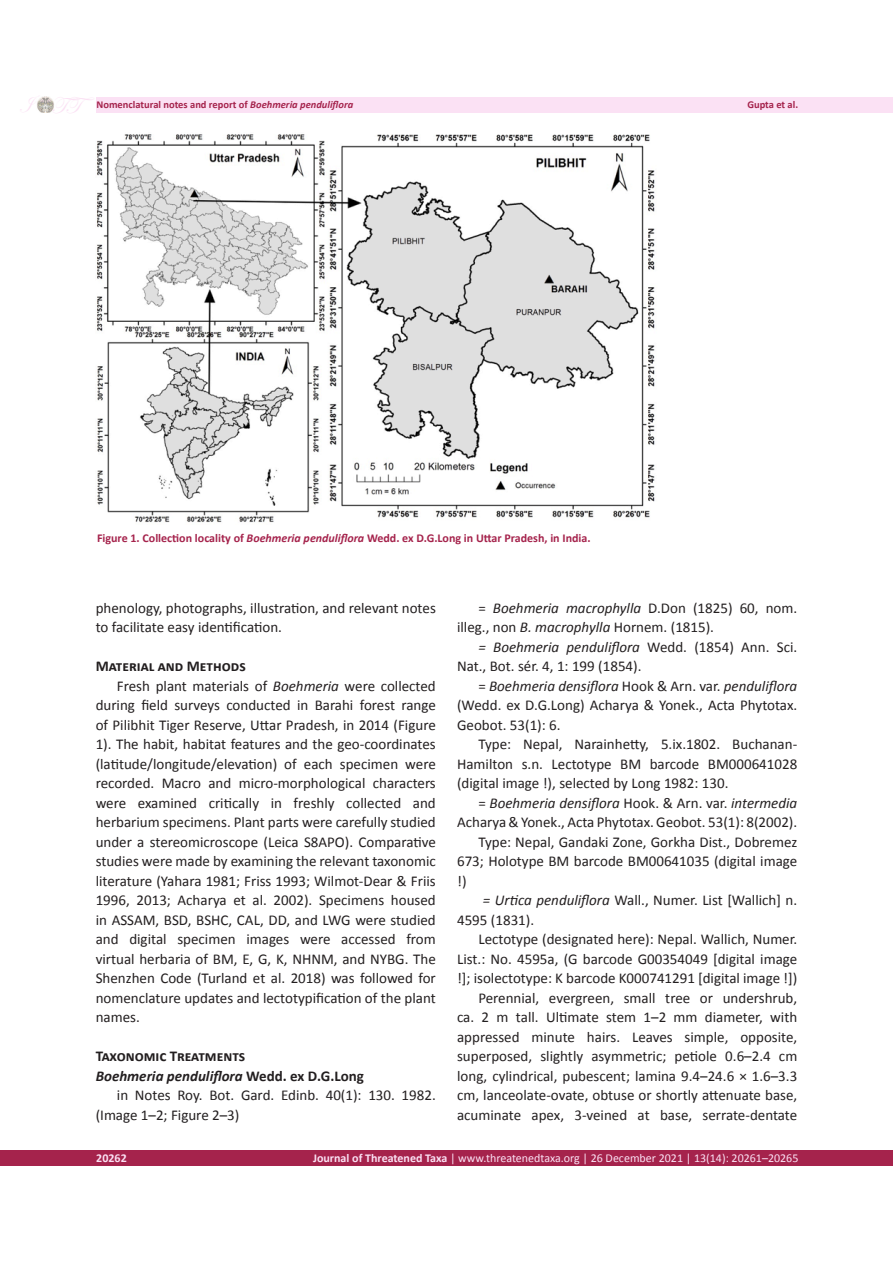
<style>
.page{position:relative;width:893px;height:1263px;background:#fff}
.page>*{position:absolute;margin:0;border:0;box-sizing:border-box;transform-origin:0 0}
.t1{font:24px "Edwardian Script ITC";color:#fbe1f4}
.t2{font:15px/19.5px "Calibri";color:#231f20;text-align:justify}
.t3{font:15px/19.5px "Calibri Italic 2";color:#231f20}
.t4{font:15px/19.5px "Calibri 2";color:#231f20}
.t5{font:700 15px "Calibri";color:#231f20}
.t6{font:italic 700 15px "Calibri";color:#231f20}
.t7{font:700 12px "Calibri";color:#a5234c}
.t8{font:12px "Calibri 2";color:#fbe1f4}
.t9{font:12px "Calibri Bold 2";color:#fbe1f4}
.t10{font:10.5px "Calibri Bold 2";color:#a5234c}
.s1{font-size:19.65px}
.s2{font-family:"Calibri";font-weight:700;font-style:italic}
.s3{font-style:italic}
.s4{font-family:"Calibri Italic 2"}
.s5{font-family:"Calibri 2"}
.s6{font-style:normal}
.s7{font-family:"Calibri"}
.s8{font-family:"Calibri";font-style:italic}
.s9{font-family:"Calibri Bold 2"}
</style>
<div class="page">
<div style="left:96px;top:97px;width:797px;height:15px;background:#fbe1f4"></div>
<div style="left:0;top:1150px;width:893px;height:16px;background:#a5234c"></div>
<img style="left:37px;top:96px;width:17px;height:17px">
<img style="left:97px;top:134px;width:558px;height:389px">
<h1 class="t1" style="left:22px;top:92px;width:74px"><span class="s1">J</span> TT</h1>
<p class="t10" style="left:97px;top:98px;width:258px">Nomenclatural notes and report of <span class="s2">Boehmeria penduliflora</span></p>
<p class="t10" style="left:747px;top:98px;width:52px">Gupta et al.</p>
<p class="t7" style="left:97px;top:530px;width:495px">Figure 1. Collection locality of <span class="s3">Boehmeria penduliflora</span> Wedd. ex D.G.Long in Uttar Pradesh, in India.</p>
<p class="t2" style="left:96px;top:598px;width:342px">phenology, photographs, illustration, and relevant notes to facilitate easy identification.</p>
<p class="t5" style="left:96px;top:657px;width:152px">Material and Methods</p>
<p class="t2" style="left:96px;top:676px;width:342px;text-indent:21px">Fresh plant materials of <span class="s4">Boehmeria</span> were collected during field surveys conducted in Barahi forest range of Pilibhit Tiger Reserve, Uttar Pradesh, in 2014 (Figure <span class="s5">1). The habit, habitat features and the geo-coordinates </span>(latitude/longitude/elevation) of each specimen were recorded. Macro and micro-morphological characters were examined critically in freshly collected and herbarium specimens. Plant parts were carefully studied under a stereomicroscope (Leica S8APO). Comparative studies were made by examining the relevant taxonomic literature (Yahara 1981; Friss 1993; Wilmot-Dear &amp; Friis 1996, 2013; Acharya et al. 2002). Specimens housed in ASSAM, BSD, BSHC, CAL, DD, and LWG were studied and digital specimen images were accessed from virtual herbaria of BM, E, G, K, NHNM, and NYBG. The Shenzhen Code (Turland et al. 2018) was followed for nomenclature updates and lectotypification of the plant <span class="s5">names.</span></p>
<p class="t5" style="left:96px;top:1047px;width:151px">Taxonomic Treatments</p>
<p class="t6" style="left:96px;top:1066px;width:270px">Boehmeria penduliflora <span class="s6">Wedd. ex D.G.Long</span></p>
<p class="t2" style="left:96px;top:1086px;width:342px;text-indent:21px">in Notes Roy. Bot. Gard. Edinb. 40(1): 130. 1982. (Image 1–2; Figure 2–3)</p>
<p class="t3" style="left:457px;top:598px;width:342px;text-indent:21px"><span class="s5">=</span> Boehmeria macrophylla <span class="s7">D.Don (1825) 60, nom. </span><span class="s5">illeg., non</span> B. macrophylla <span class="s7">Hornem. (1815).</span></p>
<p class="t2" style="left:457px;top:637px;width:342px;text-indent:21px"><span class="s3">= Boehmeria penduliflora</span> Wedd. (1854) Ann. Sci.<br>Nat., Bot. sér. 4, 1: 199 (1854).</p>
<p class="t2" style="left:457px;top:676px;width:342px;text-indent:21px"><span class="s5">=</span> <span class="s3">Boehmeria densiflora</span> Hook &amp; Arn. var. <span class="s3">penduliflora </span>(Wedd. ex D.G.Long) Acharya &amp; Yonek., Acta Phytotax.<br><span class="s5">Geobot. 53(1): 6.</span></p>
<p class="t2" style="left:457px;top:735px;width:342px;text-indent:21px">Type: Nepal, Narainhetty, 5.ix.1802. Buchanan-Hamilton s.n. Lectotype BM barcode BM000641028 (digital image !), selected by Long 1982: 130.</p>
<p class="t2" style="left:457px;top:793px;width:342px;text-align:right"><span class="s5">=</span> <span class="s3">Boehmeria densiflora</span> Hook. &amp; Arn. var. <span class="s4">intermedia<br></span>Acharya &amp; Yonek., Acta Phytotax. Geobot. 53(1): 8(2002).</p>
<p class="t2" style="left:457px;top:832px;width:342px;text-indent:21px">Type: Nepal, Gandaki Zone, Gorkha Dist., Dobremez 673; Holotype BM barcode BM00641035 (digital image <span class="s5">!)</span></p>
<p class="t4" style="left:457px;top:891px;width:342px;text-indent:26px"><span class="s8">= Urtica penduliflora</span> Wall., Numer. List [Wallich] n.<br><span class="s7">4595 (1831).</span></p>
<p class="t2" style="left:457px;top:930px;width:342px;text-indent:21px"><span class="s5">Lectotype (designated here): Nepal. Wallich, Numer.<br></span>List.: No. 4595a, (G barcode G00354049 [digital image !]; isolectotype: K barcode K000741291 [digital image !])</p>
<p class="t2" style="left:457px;top:988px;width:342px;text-indent:21px">Perennial, evergreen, small tree or undershrub, ca. 2 m tall. Ultimate stem 1–2 mm diameter, with appressed minute hairs. Leaves simple, opposite, superposed, slightly asymmetric; petiole 0.6–2.4 cm long, cylindrical, pubescent; lamina 9.4–24.6 × 1.6–3.3 cm, lanceolate-ovate, obtuse or shortly attenuate base, acuminate apex, 3-veined at base, serrate-dentate</p>
<p class="t9" style="left:96px;top:1150px;width:32px">20262</p>
<p class="t8" style="left:313px;top:1150px;width:487px"><span class="s9">Journal of Threatened Taxa</span> | www.threatenedtaxa.org | 26 December 2021 | 13(14): 20261–20265</p>
</div>
